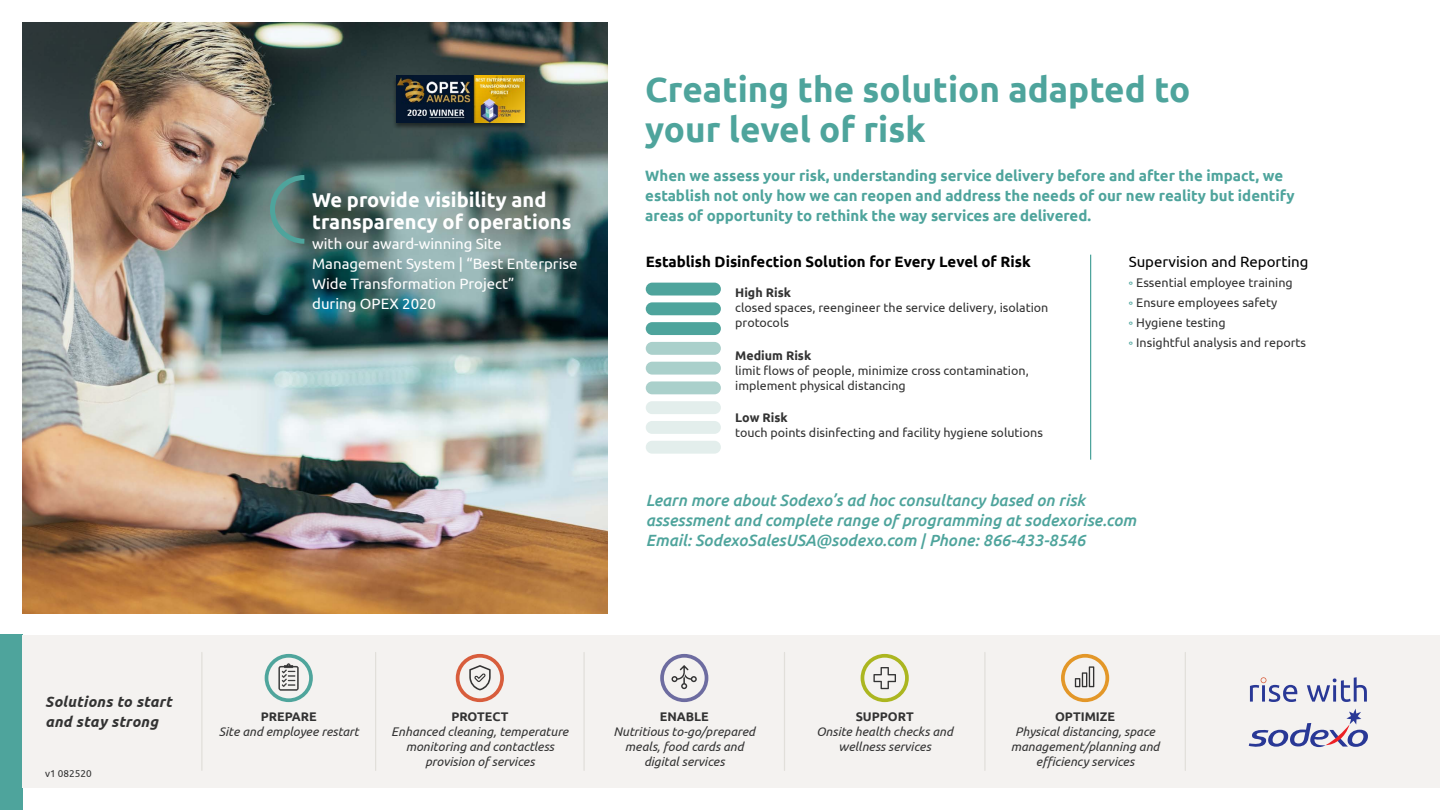
<style>
.page{position:relative;width:1440px;height:810px;background:#fff}
.page>*{position:absolute;margin:0;border:0;box-sizing:border-box;transform-origin:0 0}
._2Headline_H2{font:700 35px/40px "Ubuntu";color:#4ea49c}
._2Image_Overlay_Copy{font:700 20px/22.5px "Ubuntu";color:#fff}
._2CTA_P{font:italic 500 16.25px/20px "Ubuntu";color:#4ea49c}
._2Intro_Copy_P{font:700 15px/20px "Ubuntu";color:#4ea49c}
._2Image_Overlay_Copy-2{font:15px/20px "Ubuntu";color:#fff}
._2Points_Head_P{font:700 15px "Ubuntu";color:#000}
.Pillar_Band{font:italic 700 15px/20px "Ubuntu";letter-spacing:.02em;color:#333}
._2Points_Head_P-2{font:15px "Ubuntu";color:#000}
._2Points_Bullets_P{font:12.5px/15px "Ubuntu";color:#333}
.Pillar_Copy{font:italic 12.5px/15px "Ubuntu";color:#333;text-align:center}
.Pillar_Title{font:700 12.5px "Ubuntu";color:#333}
.Date{font:10px "Ubuntu";color:#333}
.s1{font-weight:700}
.s2{color:#4ea49c}
</style>
<div class="page">
<img style="left:22px;top:22px;width:586px;height:591px">
<div style="left:0;top:635px;width:22px;height:175px;background:#4ea49c"></div>
<svg style="left:268px;top:172px;width:41px;height:74px;background:#567b77"></svg>
<div style="left:646px;top:322px;width:75px;height:13px;background:#4ea49c;border-radius:6px"></div>
<div style="left:646px;top:302px;width:75px;height:13px;background:#4ea49c;border-radius:6px"></div>
<div style="left:646px;top:283px;width:75px;height:13px;background:#4ea49c;border-radius:6px"></div>
<div style="left:646px;top:381px;width:75px;height:13px;background:#aad0cb;border-radius:6px"></div>
<div style="left:646px;top:362px;width:75px;height:13px;background:#aad0cb;border-radius:6px"></div>
<div style="left:646px;top:342px;width:75px;height:13px;background:#aad0cb;border-radius:6px"></div>
<div style="left:646px;top:441px;width:75px;height:13px;background:#e3eeec;border-radius:6px"></div>
<div style="left:646px;top:421px;width:75px;height:13px;background:#e3eeec;border-radius:6px"></div>
<div style="left:646px;top:401px;width:75px;height:13px;background:#e3eeec;border-radius:6px"></div>
<hr style="left:1090px;top:255px;width:1px;height:205px;background:#4ea49c">
<div style="left:392px;top:75px;width:136px;height:55px;background:#000;opacity:.5"></div>
<img style="left:396px;top:75px;width:128px;height:47px">
<div style="left:22px;top:635px;width:1418px;height:153px;background:#f4f2f0"></div>
<hr style="left:375px;top:652px;width:1px;height:118px;background:#e1dfda">
<hr style="left:583px;top:652px;width:2px;height:118px;background:#e1dfda">
<hr style="left:784px;top:652px;width:1px;height:118px;background:#e1dfda">
<hr style="left:984px;top:652px;width:2px;height:118px;background:#e1dfda">
<hr style="left:201px;top:652px;width:1px;height:118px;background:#e1dfda">
<hr style="left:1185px;top:652px;width:1px;height:118px;background:#e1dfda">
<svg style="left:1061px;top:654px;width:48px;height:48px"></svg>
<svg style="left:265px;top:654px;width:48px;height:48px"></svg>
<svg style="left:456px;top:654px;width:48px;height:48px"></svg>
<svg style="left:660px;top:654px;width:48px;height:48px"></svg>
<svg style="left:861px;top:654px;width:48px;height:48px"></svg>
<svg style="left:1249px;top:709px;width:119px;height:39px"></svg>
<svg style="left:1250px;top:677px;width:117px;height:25px"></svg>
<p class="_2Image_Overlay_Copy" style="left:312px;top:188px;width:261px">We provide visibility and transparency of operations</p>
<p class="_2Image_Overlay_Copy-2" style="left:312px;top:233px;width:267px">with our award-winning Site<br>Management System | “Best Enterprise<br>Wide Transformation Project”<br>during OPEX 2020</p>
<h2 class="_2Headline_H2" style="left:645px;top:69px;width:547px">Creating the solution adapted to your level of risk</h2>
<p class="_2Intro_Copy_P" style="left:645px;top:165px;width:651px">When we assess your risk, understanding service delivery before and after the impact, we establish not only how we can reopen and address the needs of our new reality but identify areas of opportunity to rethink the way services are delivered.</p>
<p class="_2Points_Head_P" style="left:646px;top:252px;width:387px">Establish Disinfection Solution for Every Level of Risk</p>
<p class="_2Points_Bullets_P" style="left:735px;top:285px;width:315px"><span class="s1">High Risk<br></span>closed spaces, reengineer the service delivery, isolation protocols</p>
<p class="_2Points_Bullets_P" style="left:735px;top:347px;width:295px"><span class="s1">Medium Risk<br></span>limit flows of people, minimize cross contamination, implement physical distancing</p>
<p class="_2Points_Bullets_P" style="left:735px;top:410px;width:309px"><span class="s1">Low Risk<br></span>touch points disinfecting and facility hygiene solutions</p>
<p class="_2Points_Head_P-2" style="left:1129px;top:252px;width:181px">Supervision and Reporting</p>
<p class="_2Points_Bullets_P" style="left:1129px;top:274px;width:166px"><span class="s2">°</span> Essential employee training</p>
<p class="_2Points_Bullets_P" style="left:1129px;top:294px;width:150px"><span class="s2">°</span> Ensure employees safety</p>
<p class="_2Points_Bullets_P" style="left:1129px;top:314px;width:98px"><span class="s2">°</span> Hygiene testing</p>
<p class="_2Points_Bullets_P" style="left:1129px;top:334px;width:179px"><span class="s2">°</span> Insightful analysis and reports</p>
<p class="_2CTA_P" style="left:646px;top:490px;width:492px">Learn more about Sodexo’s ad hoc consultancy based on risk assessment and complete range of programming at sodexorise.com<br>Email: SodexoSalesUSA@sodexo.com | Phone: 866-433-8546</p>
<p class="Pillar_Band" style="left:45px;top:692px;width:128px">Solutions to start and stay strong</p>
<p class="Date" style="left:45px;top:768px;width:48px">v1 082520</p>
<p class="Pillar_Title" style="left:261px;top:709px;width:58px">PREPARE</p>
<p class="Pillar_Copy" style="left:219px;top:724px;width:142px">Site and employee restart</p>
<p class="Pillar_Title" style="left:451px;top:709px;width:59px">PROTECT</p>
<p class="Pillar_Copy" style="left:391px;top:724px;width:179px">Enhanced cleaning, temperature monitoring and contactless provision of services</p>
<p class="Pillar_Title" style="left:660px;top:709px;width:51px">ENABLE</p>
<p class="Pillar_Copy" style="left:614px;top:724px;width:143px">Nutritious to-go/prepared meals, food cards and digital services</p>
<p class="Pillar_Title" style="left:856px;top:709px;width:59px">SUPPORT</p>
<p class="Pillar_Copy" style="left:816px;top:724px;width:138px">Onsite health checks and wellness services</p>
<p class="Pillar_Title" style="left:1055px;top:709px;width:62px">OPTIMIZE</p>
<p class="Pillar_Copy" style="left:1011px;top:724px;width:150px">Physical distancing, space management/planning and efficiency services</p>
</div>
